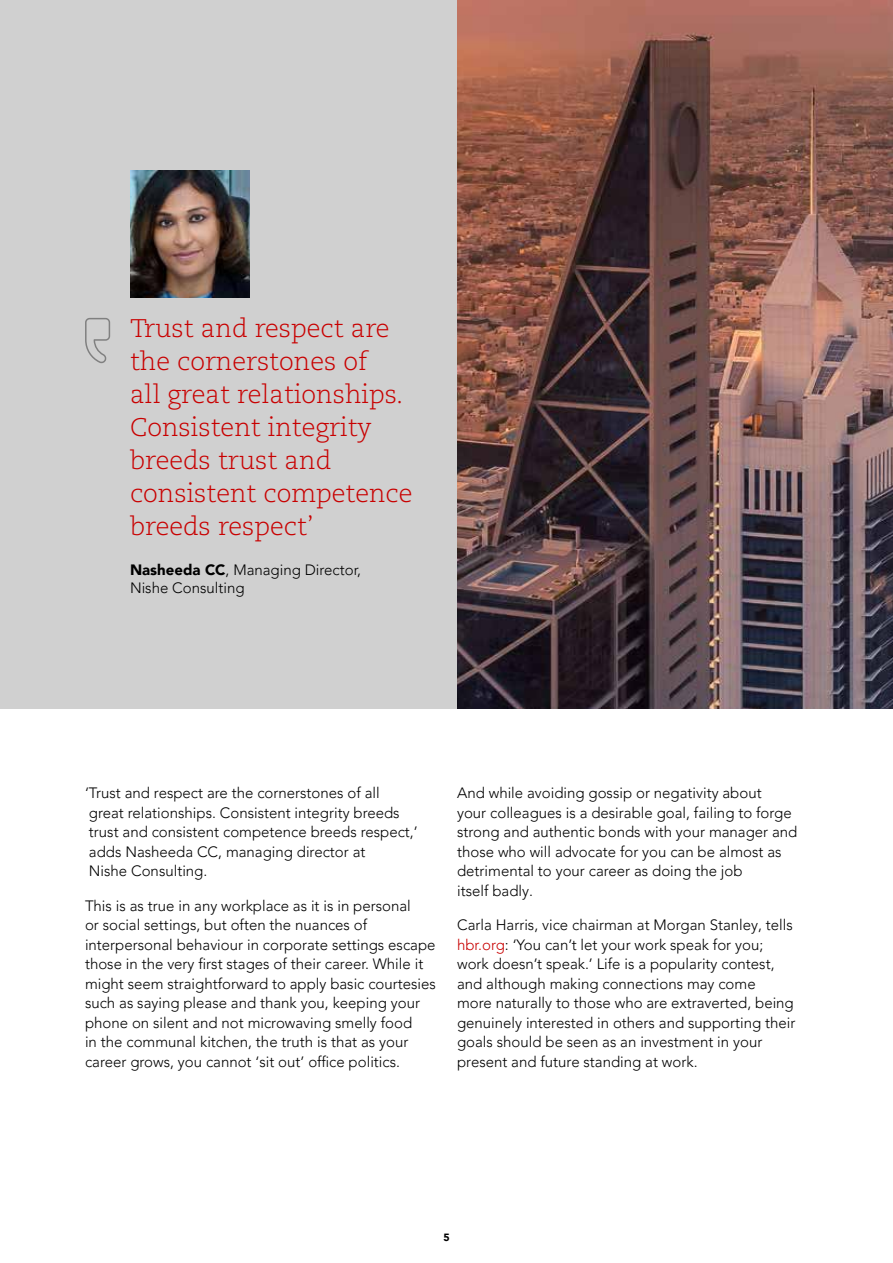
<style>
.page{position:relative;width:893px;height:1263px;background:#fff}
.page>*{position:absolute;margin:0;border:0;box-sizing:border-box;transform-origin:0 0}
.t1{font:300 25.5px/33px "Caecilia LT Pro 45";color:#c80000}
.t2{font:300 15px/19.5px "Avenir LT Pro";color:#000}
.t3{font:900 10.5px "Avenir LT Pro";color:#000}
.s1{font-weight:900}
.s2{color:#c80000}
</style>
<div class="page">
<div style="left:0;top:0;width:893px;height:708px;background:#d0d0d0"></div>
<svg style="left:85px;top:318px;width:25px;height:45px"></svg>
<img style="left:131px;top:170px;width:119px;height:128px">
<img style="left:457px;top:0;width:436px;height:708px">
<h1 class="t1" style="left:130px;top:312px;width:284px">Trust and respect are the cornerstones of<br>all great relationships.<br>Consistent integrity breeds trust and consistent competence breeds respect’</h1>
<p class="t2" style="left:130px;top:561px;width:233px;line-height:18px"><span class="s1">Nasheeda CC</span>, Managing Director,<br>Nishe Consulting</p>
<p class="t2" style="left:85px;top:783px;width:334px">‘Trust and respect are the cornerstones of all great relationships. Consistent integrity breeds trust and consistent competence breeds respect,’ adds Nasheeda CC, managing director at<br>Nishe Consulting.</p>
<p class="t2" style="left:85px;top:896px;width:352px">This is as true in any workplace as it is in personal<br>or social settings, but often the nuances of interpersonal behaviour in corporate settings escape those in the very first stages of their career. While it might seem straightforward to apply basic courtesies such as saying please and thank you, keeping your phone on silent and not microwaving smelly food<br>in the communal kitchen, the truth is that as your career grows, you cannot ‘sit out’ office politics.</p>
<p class="t2" style="left:457px;top:783px;width:342px">And while avoiding gossip or negativity about<br>your colleagues is a desirable goal, failing to forge strong and authentic bonds with your manager and those who will advocate for you can be almost as detrimental to your career as doing the job<br>itself badly.</p>
<p class="t2" style="left:457px;top:915px;width:340px">Carla Harris, vice chairman at Morgan Stanley, tells <span class="s2">hbr.org</span>: ‘You can’t let your work speak for you; work doesn’t speak.’ Life is a popularity contest, and although making connections may come<br>more naturally to those who are extraverted, being genuinely interested in others and supporting their goals should be seen as an investment in your present and future standing at work.</p>
<p class="t3" style="left:443px;top:1231px;width:8px">5</p>
</div>
